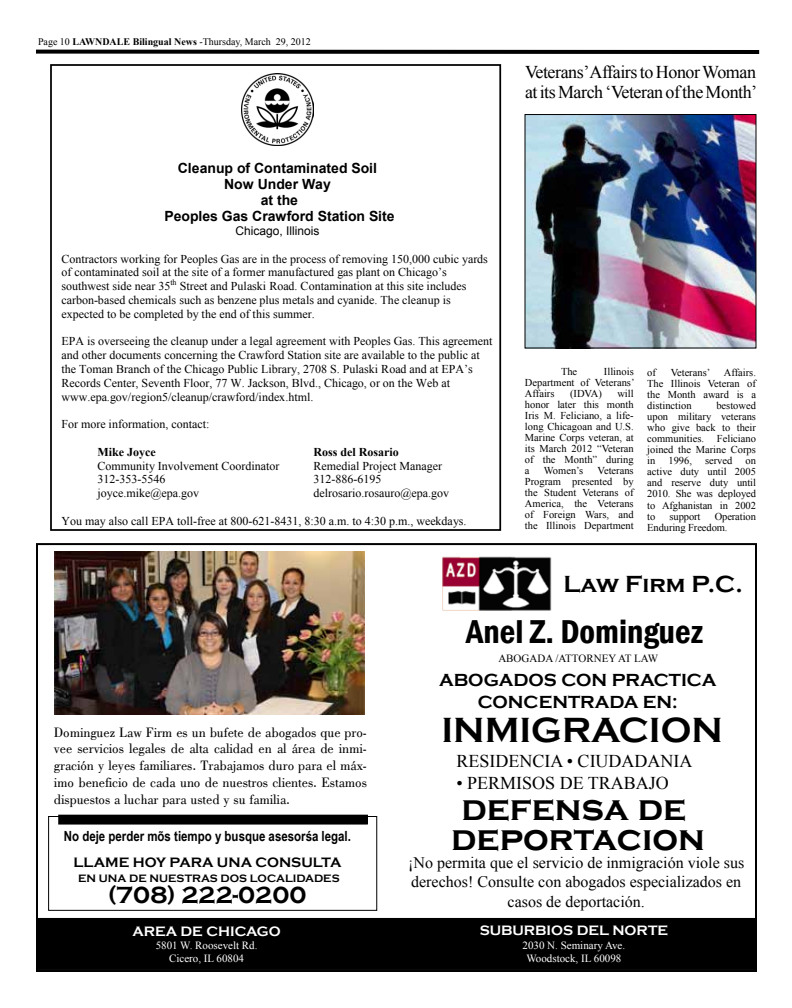
<style>
.page{position:relative;width:792px;height:1008px;background:#fff}
.page>*{position:absolute;margin:0;border:0;box-sizing:border-box;transform-origin:0 0}
.t1{font:700 36px/29.6px "Copperplate Gothic";color:#000}
.t2{font:600 condensed 34px "Franklin Gothic";color:#000}
.t3{font:700 24px "Copperplate Gothic";color:#000}
.t4{font:18px/20px "Times New Roman";letter-spacing:-.025em;color:#000}
.t5{font:18px "Times New Roman";color:#000}
.t6{font:700 18px/21.6px "Copperplate Gothic";color:#000;text-align:center}
.t7{font:16px/19.2px "Times New Roman";color:#000;text-align:center}
.t8{font:14px/16.8px "Bodoni";color:#000;text-align:justify}
.t9{font:700 14px/16.1px "Arial";color:#000;text-align:center}
.t10{font:700 14px "Arial Narrow Special G1";color:#000}
.t11{font:700 14px "Copperplate Gothic";color:#fff}
.t12{font:700 14px "Copperplate Gothic";color:#000}
.t13{font:12px/13.8px "Times New Roman";color:#000}
.t14{font:700 12px "Times New Roman";color:#000}
.t15{font:12px "Arial";color:#000}
.t16{font:11px/13.2px "Times New Roman";color:#fff;text-align:center}
.t17{font:700 11px "Copperplate Gothic";color:#000}
.t18{font:11px "Times New Roman";color:#000}
.t19{font:10.5px/11px "Times New Roman";color:#000;text-align:justify}
.t20{font:10px "Times New Roman";color:#000}
.t21{font:8px "Times New Roman";color:#000}
.s1{font-weight:700}
</style>
<div class="page">
<svg style="left:36px;top:49px;width:724px;height:5px"></svg>
<div style="left:36px;top:918px;width:720px;height:51px;background:#000"></div>
<div style="left:36px;top:918px;width:721px;height:52px;border:1px solid #000"></div>
<img style="left:442px;top:557px;width:109px;height:54px">
<div style="left:59px;top:815px;width:308px;height:9px;background:#000"></div>
<div style="left:58px;top:815px;width:310px;height:10px;border:1px solid #000"></div>
<img style="left:54px;top:551px;width:310px;height:164px">
<div style="left:48px;top:816px;width:329px;height:95px;border:1px solid #000"></div>
<img style="left:241px;top:74px;width:72px;height:72px">
<div style="left:50px;top:64px;width:451px;height:467px;border:2px solid #000"></div>
<img style="left:525px;top:116px;width:231px;height:233px">
<div style="left:525px;top:114px;width:231px;height:234px;border:1px solid #000"></div>
<p class="t20" style="left:38px;top:35px;width:274px">Page 10 <span class="s1">LAWNDALE Bilingual News</span> -Thursday, March 29, 2012</p>
<p class="t9" style="left:164px;top:160px;width:232px">Cleanup of Contaminated Soil<br>Now Under Way<br>at the<br>Peoples Gas Crawford Station Site</p>
<p class="t15" style="left:236px;top:223px;width:86px">Chicago, Illinois</p>
<p class="t13" style="left:62px;top:252px;width:428px">Contractors working for Peoples Gas are in the process of removing 150,000 cubic yards of contaminated soil at the site of a former manufactured gas plant on Chicago’s southwest side near 35</p>
<p class="t21" style="left:170px;top:277px;width:8px">th</p>
<p class="t13" style="left:61px;top:279px;width:407px;text-indent:118px">Street and Pulaski Road. Contamination at this site includes carbon-based chemicals such as benzene plus metals and cyanide. The cleanup is expected to be completed by the end of this summer.</p>
<p class="t13" style="left:62px;top:334px;width:433px">EPA is overseeing the cleanup under a legal agreement with Peoples Gas. This agreement and other documents concerning the Crawford Station site are available to the public at the Toman Branch of the Chicago Public Library, 2708 S. Pulaski Road and at EPA’s Records Center, Seventh Floor, 77 W. Jackson, Blvd., Chicago, or on the Web at www.epa.gov/region5/cleanup/crawford/index.html.</p>
<p class="t13" style="left:62px;top:417px;width:149px">For more information, contact:</p>
<p class="t14" style="left:98px;top:444px;width:60px">Mike Joyce</p>
<p class="t14" style="left:314px;top:444px;width:87px">Ross del Rosario</p>
<p class="t13" style="left:98px;top:458px;width:183px">Community Involvement Coordinator</p>
<p class="t13" style="left:314px;top:458px;width:130px">Remedial Project Manager</p>
<p class="t13" style="left:98px;top:472px;width:69px">312-353-5546</p>
<p class="t13" style="left:314px;top:472px;width:69px">312-886-6195</p>
<p class="t13" style="left:98px;top:486px;width:103px">joyce.mike@epa.gov</p>
<p class="t13" style="left:314px;top:486px;width:137px">delrosario.rosauro@epa.gov</p>
<p class="t13" style="left:62px;top:514px;width:407px">You may also call EPA toll-free at 800-621-8431, 8:30 a.m. to 4:30 p.m., weekdays.</p>
<h3 class="t4" style="left:525px;top:62px;width:234px">Veterans’ Affairs to Honor Woman at its March ‘Veteran of the Month’</h3>
<p class="t19" style="left:525px;top:366px;width:111px;text-indent:79px">Illinois Department of Veterans’ Affairs</p>
<p class="t19" style="left:561px;top:366px;width:18px">The</p>
<p class="t19" style="left:525px;top:388px;width:110px;text-indent:92px">will honor later this month Iris M. Feliciano, a life&shy;long Chicagoan and U.S.<br>Marine Corps veteran, at its March 2012 “Veteran of the Month” during a</p>
<p class="t19" style="left:570px;top:388px;width:33px">(IDVA)</p>
<p class="t19" style="left:544px;top:465px;width:41px">Women’s</p>
<p class="t19" style="left:525px;top:465px;width:110px;text-indent:73px">Veterans Program presented by the Student Veterans of America, the Veterans of Foreign Wars, and the Illinois Department</p>
<p class="t19" style="left:647px;top:367px;width:110px;text-indent:77px">Affairs.<br>The Illinois Veteran of the Month award is a distinction</p>
<p class="t19" style="left:647px;top:367px;width:10px">of</p>
<p class="t19" style="left:671px;top:367px;width:41px">Veterans’</p>
<p class="t19" style="left:647px;top:400px;width:110px;text-indent:69px">bestowed upon military veterans who give back to their communities. Feliciano joined the Marine Corps in 1996, served on active duty until 2005 and reserve duty until 2010. She was deployed to Afghanistan in 2002 to</p>
<p class="t19" style="left:647px;top:510px;width:110px;text-indent:67px">Operation<br>Enduring Freedom.</p>
<p class="t19" style="left:670px;top:510px;width:32px">support</p>
<p class="t8" style="left:54px;top:724px;width:314px">Dominguez Law Firm es un bufete de abogados que pro&shy;vee servicios legales de alta calidad en al área de inmi&shy;gración y leyes familiares. Trabajamos duro para el máx&shy;imo beneficio de cada uno de nuestros clientes. Estamos dispuestos a luchar para usted y su familia.</p>
<p class="t10" style="left:64px;top:827px;width:289px">No deje perder más tiempo y busque asesoría legal.</p>
<p class="t12" style="left:73px;top:855px;width:269px">LLAME HOY PARA UNA CONSULTA</p>
<p class="t17" style="left:78px;top:872px;width:263px">EN UNA DE NUESTRAS DOS LOCALIDADES</p>
<h3 class="t3" style="left:108px;top:882px;width:200px">(708) 222-0200</h3>
<p class="t11" style="left:132px;top:923px;width:150px">AREA DE CHICAGO</p>
<p class="t16" style="left:156px;top:939px;width:103px">5801 W. Roosevelt Rd.<br>Cicero, IL 60804</p>
<h3 class="t3" style="left:564px;top:571px;width:181px">Law Firm P.C.</h3>
<h2 class="t2" style="left:466px;top:609px;width:238px">Anel Z. Dominguez</h2>
<p class="t18" style="left:498px;top:651px;width:161px">ABOGADA /ATTORNEY AT LAW</p>
<h3 class="t6" style="left:439px;top:669px;width:279px">ABOGADOS CON PRACTICA<br>CONCENTRADA EN:</h3>
<h1 class="t1" style="left:442px;top:716px;width:283px">INMIGRACION</h1>
<h3 class="t5" style="left:456px;top:749px;width:238px">RESIDENCIA • CIUDADANIA</h3>
<h3 class="t5" style="left:456px;top:771px;width:214px">• PERMISOS DE TRABAJO</h3>
<h1 class="t1" style="left:451px;top:794px;width:255px">defensa de deportacion</h1>
<h3 class="t7" style="left:408px;top:853px;width:337px">¡No permita que el servicio de inmigración viole sus derechos! Consulte con abogados especializados en casos de deportación.</h3>
<p class="t11" style="left:480px;top:923px;width:190px">SUBURBIOS DEL NORTE</p>
<p class="t16" style="left:523px;top:938px;width:104px">2030 N. Seminary Ave.<br>Woodstock, IL 60098</p>
</div>
